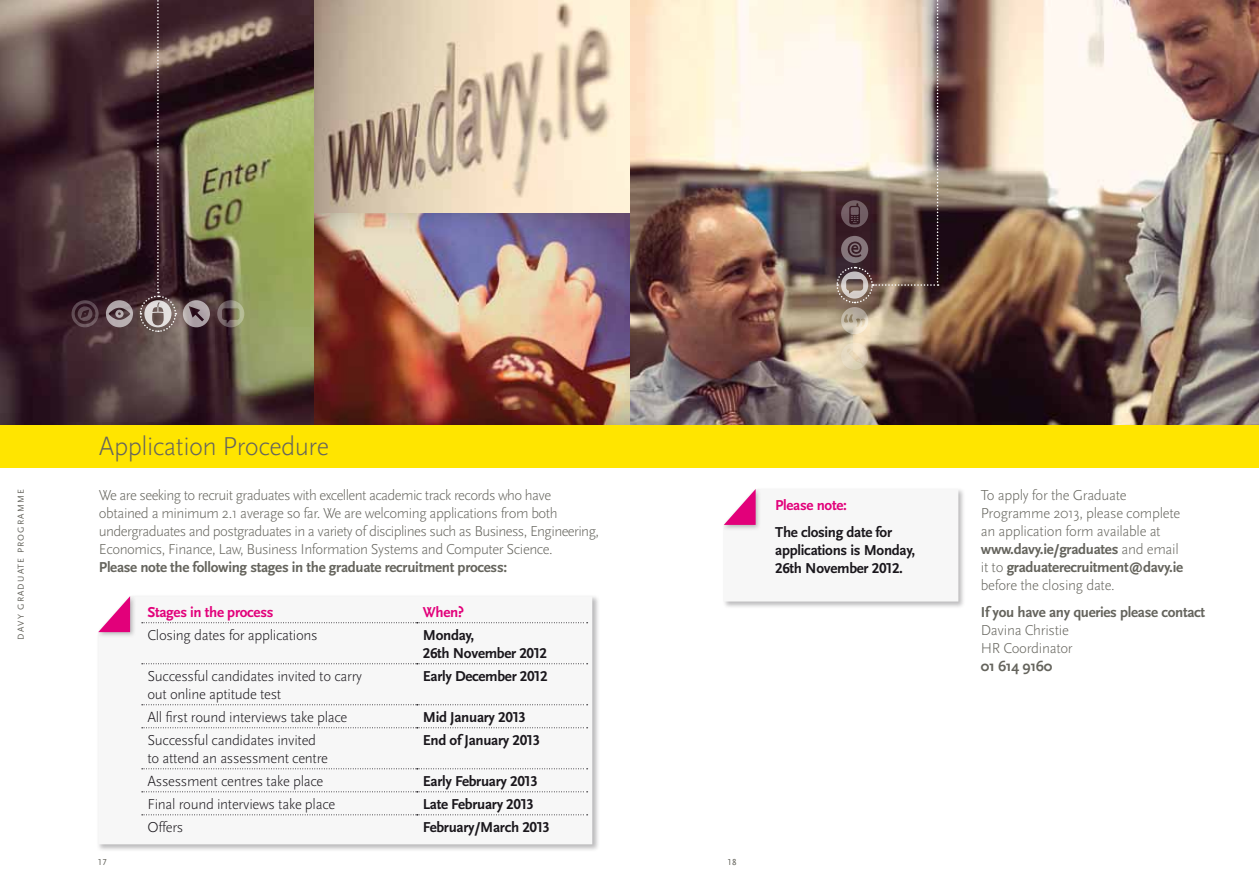
<style>
.page{position:relative;width:1259px;height:893px;background:#fff}
.page>*{position:absolute;margin:0;border:0;box-sizing:border-box;transform-origin:0 0}
.t1{font:300 27px "Scala Sans OT";letter-spacing:-.02em;color:#65645d}
.t2{font:300 15px/18px "Scala Sans OT";letter-spacing:-.03em;color:#65645d}
.t3{font:300 15px/18px "Scala Sans OT";letter-spacing:-.02em;color:#1a171c}
.t4{font:700 15px/18px "Scala Sans OT";letter-spacing:-.02em;color:#1a171c}
.t5{font:700 15px "Scala Sans OT";letter-spacing:-.02em;color:#65645d}
.t6{font:700 15px "Scala Sans OT";letter-spacing:-.02em;color:#e2007a}
.t7{font:9px "Scala Sans OT";letter-spacing:.13em;color:#65645d}
.s1{font-weight:700}
</style>
<div class="page">
<div style="left:97px;top:594px;width:503px;height:258px;background:#1a171c;opacity:.3"></div>
<svg style="left:98px;top:596px;width:494px;height:248px"></svg>
<div style="left:96px;top:594px;width:40px;height:44px;background:#1a171c;opacity:.3"></div>
<svg style="left:98px;top:596px;width:32px;height:36px"></svg>
<img style="left:0;top:0;width:629px;height:425px">
<svg style="left:183px;top:300px;width:27px;height:27px"></svg>
<svg style="left:217px;top:300px;width:27px;height:27px"></svg>
<svg style="left:106px;top:300px;width:27px;height:27px"></svg>
<svg style="left:71px;top:300px;width:28px;height:27px"></svg>
<svg style="left:139px;top:0;width:38px;height:333px;background:#483136"></svg>
<svg style="left:142px;top:622px;width:445px;height:1px"></svg>
<svg style="left:142px;top:663px;width:445px;height:1px"></svg>
<svg style="left:142px;top:704px;width:445px;height:1px"></svg>
<svg style="left:142px;top:727px;width:445px;height:1px"></svg>
<svg style="left:142px;top:768px;width:445px;height:1px"></svg>
<svg style="left:142px;top:791px;width:445px;height:1px"></svg>
<svg style="left:142px;top:814px;width:445px;height:1px"></svg>
<div style="left:722px;top:487px;width:243px;height:122px;background:#1a171c;opacity:.3"></div>
<div style="left:721px;top:486px;width:40px;height:45px;background:#fff"></div>
<svg style="left:724px;top:489px;width:234px;height:112px"></svg>
<img style="left:630px;top:0;width:628px;height:425px">
<svg style="left:841px;top:343px;width:27px;height:27px"></svg>
<svg style="left:835px;top:0;width:103px;height:334px;background:#b7a69a"></svg>
<div style="left:0;top:425px;width:1259px;height:43px;background:#ffe500"></div>
<p class="t7" style="left:16px;top:639px;width:152px;rotate:-90deg">DAVY GRADUATE PROGRAMME</p>
<h1 class="t1" style="left:99px;top:431px;width:231px">Application Procedure</h1>
<p class="t2" style="left:99px;top:486px;width:501px">We are seeking to recruit graduates with excellent academic track records who have obtained a minimum 2.1 average so far. We are welcoming applications from both undergraduates and postgraduates in a variety of disciplines such as Business, Engineering, Economics, Finance, Law, Business Information Systems and Computer Science.</p>
<p class="t5" style="left:99px;top:559px;width:410px">Please note the following stages in the graduate recruitment process:</p>
<p class="t6" style="left:147px;top:603px;width:128px">Stages in the process</p>
<p class="t6" style="left:423px;top:603px;width:43px">When?</p>
<p class="t3" style="left:147px;top:626px;width:172px">Closing dates for applications</p>
<p class="t4" style="left:423px;top:626px;width:126px">Monday,<br>26th November 2012</p>
<p class="t3" style="left:147px;top:667px;width:216px">Successful candidates invited to carry out online aptitude test</p>
<p class="t4" style="left:423px;top:667px;width:126px">Early December 2012</p>
<p class="t3" style="left:147px;top:708px;width:201px">All first round interviews take place</p>
<p class="t4" style="left:423px;top:708px;width:105px">Mid January 2013</p>
<p class="t3" style="left:147px;top:731px;width:182px">Successful candidates invited to attend an assessment centre</p>
<p class="t4" style="left:423px;top:731px;width:119px">End of January 2013</p>
<p class="t3" style="left:147px;top:772px;width:177px">Assessment centres take place</p>
<p class="t4" style="left:423px;top:772px;width:116px">Early February 2013</p>
<p class="t3" style="left:147px;top:795px;width:189px">Final round interviews take place</p>
<p class="t4" style="left:423px;top:795px;width:113px">Late February 2013</p>
<p class="t3" style="left:147px;top:818px;width:37px">Offers</p>
<p class="t4" style="left:423px;top:818px;width:129px">February/March 2013</p>
<p class="t7" style="left:98px;top:857px;width:10px">17</p>
<p class="t7" style="left:728px;top:857px;width:11px">18</p>
<p class="t6" style="left:775px;top:497px;width:73px">Please note:</p>
<p class="t4" style="left:775px;top:523px;width:141px">The closing date for applications is Monday,<br>26th November 2012.</p>
<p class="t2" style="left:981px;top:486px;width:204px">To apply for the Graduate<br>Programme 2013, please complete an application form available at <span class="s1">www.davy.ie/graduates</span> and email it to <span class="s1">graduaterecruitment@davy.ie </span>before the closing date.</p>
<p class="t5" style="left:981px;top:603px;width:226px">If you have any queries please contact</p>
<p class="t2" style="left:981px;top:621px;width:93px">Davina Christie<br>HR Coordinator</p>
<p class="t5" style="left:981px;top:657px;width:73px">01 614 9160</p>
</div>
